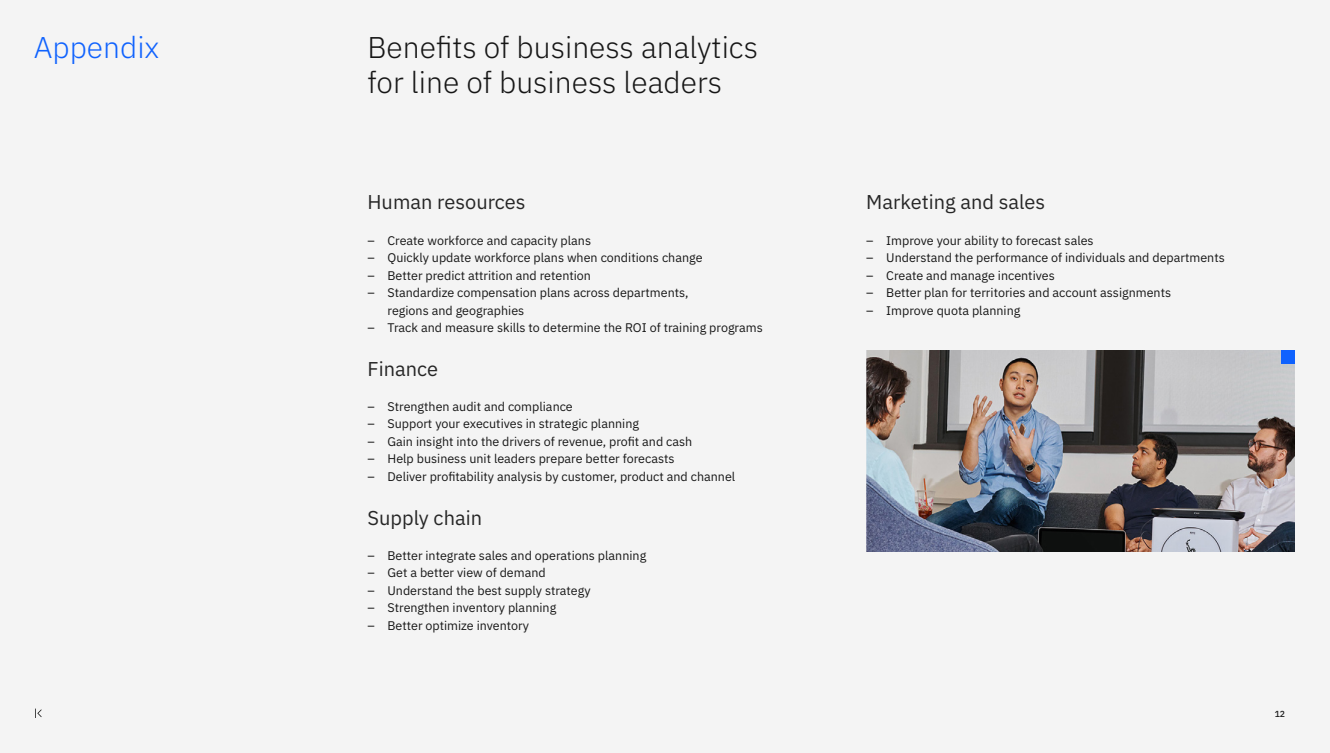
<style>
.page{position:relative;width:1330px;height:753px;background:#fff}
.page>*{position:absolute;margin:0;border:0;box-sizing:border-box;transform-origin:0 0}
.t1{font:300 30px/35px "IBM Plex Sans";color:#161616}
.t2{font:300 30px "IBM Plex Sans";color:#0f62fe}
.t3{font:20px "IBM Plex Sans";color:#262626}
.t4{font:12.5px/17.5px "IBM Plex Sans";color:#161616}
.t5{font:500 8.75px "IBM Plex Sans";color:#161616}
</style>
<div class="page">
<div style="left:0;top:0;width:1330px;height:752px;background:#f4f4f4"></div>
<img style="left:866px;top:350px;width:429px;height:201px">
<div style="left:1281px;top:350px;width:14px;height:14px;background:#0f62fe"></div>
<svg style="left:35px;top:708px;width:7px;height:9px"></svg>
<h3 class="t2" style="left:34px;top:25px;width:127px">Appendix</h3>
<h3 class="t1" style="left:368px;top:28px;width:392px">Benefits of business analytics for line of business leaders</h3>
<h4 class="t3" style="left:368px;top:187px;width:160px">Human resources</h4>
<p class="t4" style="left:368px;top:230px;width:225px">– Create workforce and capacity plans</p>
<p class="t4" style="left:368px;top:248px;width:337px">– Quickly update workforce plans when conditions change</p>
<p class="t4" style="left:368px;top:265px;width:225px">– Better predict attrition and retention</p>
<p class="t4" style="left:388px;top:283px;width:303px;text-indent:-20px">– Standardize compensation plans across departments, regions and geographies</p>
<p class="t4" style="left:368px;top:318px;width:397px">– Track and measure skills to determine the ROI of training programs</p>
<h4 class="t3" style="left:368px;top:353px;width:72px">Finance</h4>
<p class="t4" style="left:368px;top:396px;width:207px">– Strengthen audit and compliance</p>
<p class="t4" style="left:368px;top:414px;width:273px">– Support your executives in strategic planning</p>
<p class="t4" style="left:368px;top:431px;width:326px">– Gain insight into the drivers of revenue, profit and cash</p>
<p class="t4" style="left:368px;top:449px;width:309px">– Help business unit leaders prepare better forecasts</p>
<p class="t4" style="left:368px;top:466px;width:369px">– Deliver profitability analysis by customer, product and channel</p>
<h4 class="t3" style="left:368px;top:502px;width:116px">Supply chain</h4>
<p class="t4" style="left:368px;top:545px;width:280px">– Better integrate sales and operations planning</p>
<p class="t4" style="left:368px;top:563px;width:180px">– Get a better view of demand</p>
<p class="t4" style="left:368px;top:580px;width:225px">– Understand the best supply strategy</p>
<p class="t4" style="left:368px;top:598px;width:190px">– Strengthen inventory planning</p>
<p class="t4" style="left:368px;top:615px;width:163px">– Better optimize inventory</p>
<h4 class="t3" style="left:866px;top:187px;width:181px">Marketing and sales</h4>
<p class="t4" style="left:866px;top:230px;width:229px">– Improve your ability to forecast sales</p>
<p class="t4" style="left:866px;top:248px;width:360px">– Understand the performance of individuals and departments</p>
<p class="t4" style="left:866px;top:265px;width:190px">– Create and manage incentives</p>
<p class="t4" style="left:866px;top:283px;width:306px">– Better plan for territories and account assignments</p>
<p class="t4" style="left:866px;top:300px;width:156px">– Improve quota planning</p>
<p class="t5" style="left:1275px;top:706px;width:12px">12</p>
</div>
